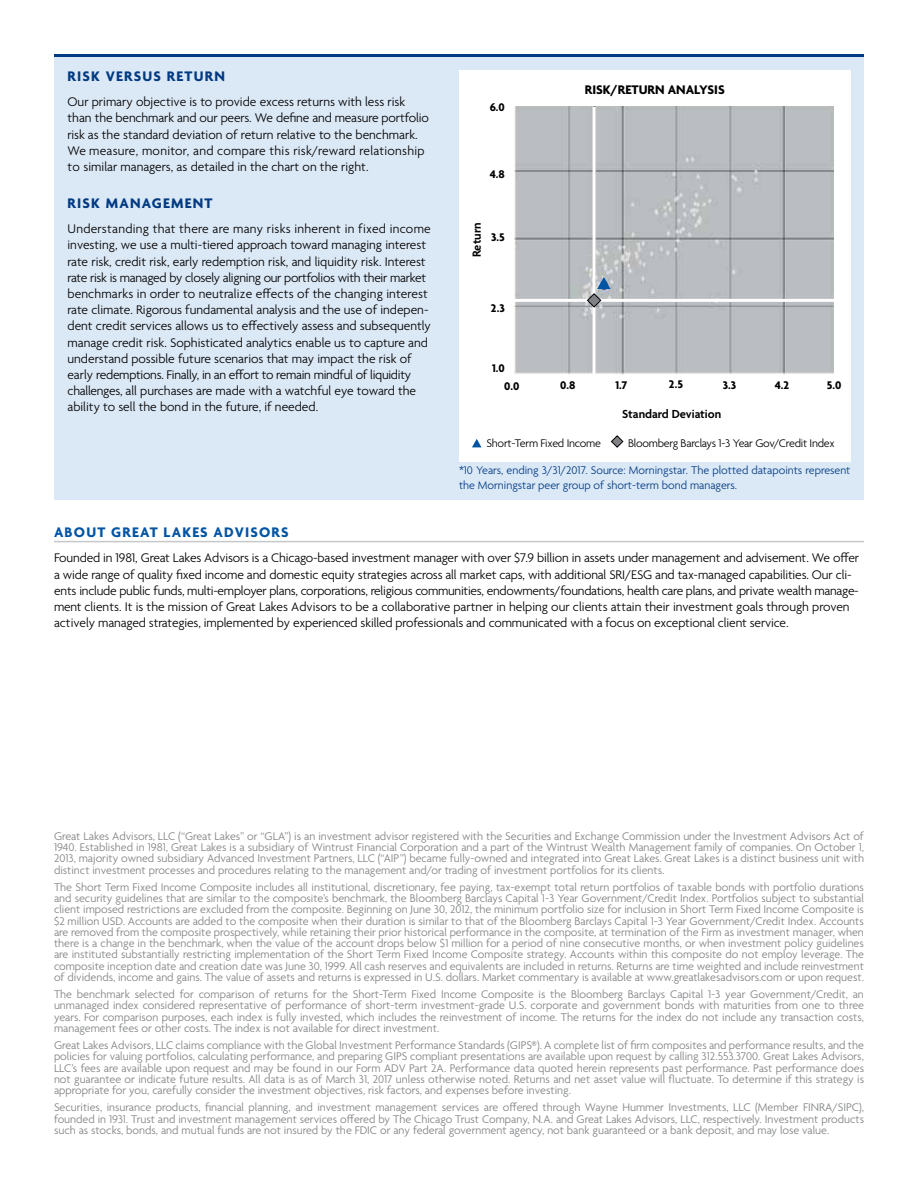
<style>
.page{position:relative;width:918px;height:1188px;background:#fff}
.page>*{position:absolute;margin:0;border:0;box-sizing:border-box;transform-origin:0 0}
.t1{font:700 15px "Agenda";letter-spacing:.08em;color:#013a81}
.t2{font:700 15px "Agenda";letter-spacing:.08em;color:#0054a4}
.t3{font:300 13.5px/16.2px "Agenda";letter-spacing:-.01em;color:#000}
.t4{font:700 13.5px "Agenda";color:#000}
.t5{font:600 12.6px "Agenda";color:#000}
.t6{font:300 12px/11.2px "Agenda";color:#808285;text-align:justify}
.t7{font:300 12px/15px "Agenda";color:#013a81}
.t8{font:300 12px "Agenda";letter-spacing:-.02em;color:#000}
.t9{font:700 12px/18.6px "Agenda";color:#000}
</style>
<div class="page">
<div style="left:54px;top:57px;width:810px;height:443px;background:#dbe8f6"></div>
<hr style="left:54px;top:54px;width:810px;height:3px;background:#013a81">
<hr style="left:54px;top:541px;width:810px;height:1px;background:#c7c8ca">
<div style="left:459px;top:71px;width:391px;height:391px;background:#fff"></div>
<svg style="left:472px;top:439px;width:10px;height:8px"></svg>
<svg style="left:611px;top:435px;width:12px;height:13px"></svg>
<img style="left:514px;top:107px;width:320px;height:268px">
<hr style="left:593px;top:107px;width:3px;height:268px;background:#fff">
<hr style="left:511px;top:299px;width:324px;height:3px;background:#fff">
<svg style="left:586px;top:277px;width:25px;height:31px"></svg>
<p class="t1" style="left:68px;top:68px;width:159px">RISK VERSUS RETURN</p>
<p class="t3" style="left:68px;top:95px;width:363px">Our primary objective is to provide excess returns with less risk than the benchmark and our peers. We define and measure portfolio risk as the standard deviation of return relative to the benchmark.<br>We measure, monitor, and compare this risk/reward relationship to similar managers, as detailed in the chart on the right.</p>
<p class="t1" style="left:68px;top:195px;width:147px">RISK MANAGEMENT</p>
<p class="t3" style="left:68px;top:222px;width:365px">Understanding that there are many risks inherent in fixed income investing, we use a multi-tiered approach toward managing interest rate risk, credit risk, early redemption risk, and liquidity risk. Interest rate risk is managed by closely aligning our portfolios with their market benchmarks in order to neutralize effects of the changing interest rate climate. Rigorous fundamental analysis and the use of indepen&shy;dent credit services allows us to effectively assess and subsequently manage credit risk. Sophisticated analytics enable us to capture and understand possible future scenarios that may impact the risk of early redemptions. Finally, in an effort to remain mindful of liquidity challenges, all purchases are made with a watchful eye toward the ability to sell the bond in the future, if needed.</p>
<p class="t9" style="left:490px;top:98px;width:17px">6.0</p>
<p class="t9" style="left:490px;top:165px;width:17px">4.8</p>
<p class="t5" style="left:470px;top:257px;width:37px;rotate:-90deg">Return</p>
<p class="t9" style="left:491px;top:229px;width:15px">3.5</p>
<p class="t9" style="left:491px;top:300px;width:16px">2.3</p>
<p class="t9" style="left:504px;top:359px;width:17px;text-indent:-12px">1.0<br>0.0</p>
<p class="t4" style="left:585px;top:82px;width:142px">RISK/RETURN ANALYSIS</p>
<p class="t9" style="left:616px;top:377px;width:13px">1.7</p>
<p class="t9" style="left:669px;top:376px;width:16px">2.5</p>
<p class="t9" style="left:560px;top:377px;width:17px">0.8</p>
<p class="t9" style="left:723px;top:377px;width:15px">3.3</p>
<p class="t9" style="left:775px;top:377px;width:16px">4.2</p>
<p class="t9" style="left:827px;top:377px;width:16px">5.0</p>
<p class="t5" style="left:622px;top:407px;width:101px">Standard Deviation</p>
<p class="t8" style="left:486px;top:437px;width:116px">Short-Term Fixed Income</p>
<p class="t8" style="left:628px;top:437px;width:208px">Bloomberg Barclays 1-3 Year Gov/Credit Index</p>
<p class="t7" style="left:459px;top:464px;width:393px">*10 Years, ending 3/31/2017. Source: Morningstar. The plotted datapoints represent the Morningstar peer group of short-term bond managers.</p>
<p class="t2" style="left:54px;top:524px;width:236px">ABOUT GREAT LAKES ADVISORS</p>
<p class="t3" style="left:54px;top:551px;width:807px">Founded in 1981, Great Lakes Advisors is a Chicago-based investment manager with over $7.9 billion in assets under management and advisement. We offer a wide range of quality fixed income and domestic equity strategies across all market caps, with additional SRI/ESG and tax-managed capabilities. Our cli&shy;ents include public funds, multi-employer plans, corporations, religious communities, endowments/foundations, health care plans, and private wealth manage&shy;ment clients. It is the mission of Great Lakes Advisors to be a collaborative partner in helping our clients attain their investment goals through proven actively managed strategies, implemented by experienced skilled professionals and communicated with a focus on exceptional client service.</p>
<p class="t6" style="left:54px;top:831px;width:812px">Great Lakes Advisors, LLC (“Great Lakes” or “GLA”) is an investment advisor registered with the Securities and Exchange Commission under the Investment Advisors Act of 1940. Established in 1981, Great Lakes is a subsidiary of Wintrust Financial Corporation and a part of the Wintrust Wealth Management family of companies. On October 1, 2013, majority owned subsidiary Advanced Investment Partners, LLC (“AIP”) became fully-owned and integrated into Great Lakes. Great Lakes is a distinct business unit with distinct investment processes and procedures relating to the management and/or trading of investment portfolios for its clients.</p>
<p class="t6" style="left:54px;top:882px;width:812px">The Short Term Fixed Income Composite includes all institutional, discretionary, fee paying, tax-exempt total return portfolios of taxable bonds with portfolio durations and security guidelines that are similar to the composite’s benchmark, the Bloomberg Barclays Capital 1-3 Year Government/Credit Index. Portfolios subject to substantial client imposed restrictions are excluded from the composite. Beginning on June 30, 2012, the minimum portfolio size for inclusion in Short Term Fixed Income Composite is $2 million USD. Accounts are added to the composite when their duration is similar to that of the Bloomberg Barclays Capital 1-3 Year Government/Credit Index. Accounts are removed from the composite prospectively, while retaining their prior historical performance in the composite, at termination of the Firm as investment manager, when there is a change in the benchmark, when the value of the account drops below $1 million for a period of nine consecutive months, or when investment policy guidelines are instituted substantially restricting implementation of the Short Term Fixed Income Composite strategy. Accounts within this composite do not employ leverage. The composite inception date and creation date was June 30, 1999. All cash reserves and equivalents are included in returns. Returns are time weighted and include reinvestment of dividends, income and gains. The value of assets and returns is expressed in U.S. dollars. Market commentary is available at www.greatlakesadvisors.com or upon request.</p>
<p class="t6" style="left:54px;top:989px;width:812px">The benchmark selected for comparison of returns for the Short-Term Fixed Income Composite is the Bloomberg Barclays Capital 1-3 year Government/Credit, an unmanaged index considered representative of performance of short-term investment-grade U.S. corporate and government bonds with maturities from one to three years. For comparison purposes, each index is fully invested, which includes the reinvestment of income. The returns for the index do not include any transaction costs, management fees or other costs. The index is not available for direct investment.</p>
<p class="t6" style="left:54px;top:1040px;width:812px">Great Lakes Advisors, LLC claims compliance with the Global Investment Performance Standards (GIPS®). A complete list of firm composites and performance results, and the policies for valuing portfolios, calculating performance, and preparing GIPS compliant presentations are available upon request by calling 312.553.3700. Great Lakes Advisors, LLC’s fees are available upon request and may be found in our Form ADV Part 2A. Performance data quoted herein represents past performance. Past performance does not guarantee or indicate future results. All data is as of March 31, 2017 unless otherwise noted. Returns and net asset value will fluctuate. To determine if this strategy is appropriate for you, carefully consider the investment objectives, risk factors, and expenses before investing.</p>
<p class="t6" style="left:54px;top:1103px;width:812px">Securities, insurance products, financial planning, and investment management services are offered through Wayne Hummer Investments, LLC (Member FINRA/SIPC), founded in 1931. Trust and investment management services offered by The Chicago Trust Company, N.A. and Great Lakes Advisors, LLC, respectively. Investment products such as stocks, bonds, and mutual funds are not insured by the FDIC or any federal government agency, not bank guaranteed or a bank deposit, and may lose value.</p>
</div>
